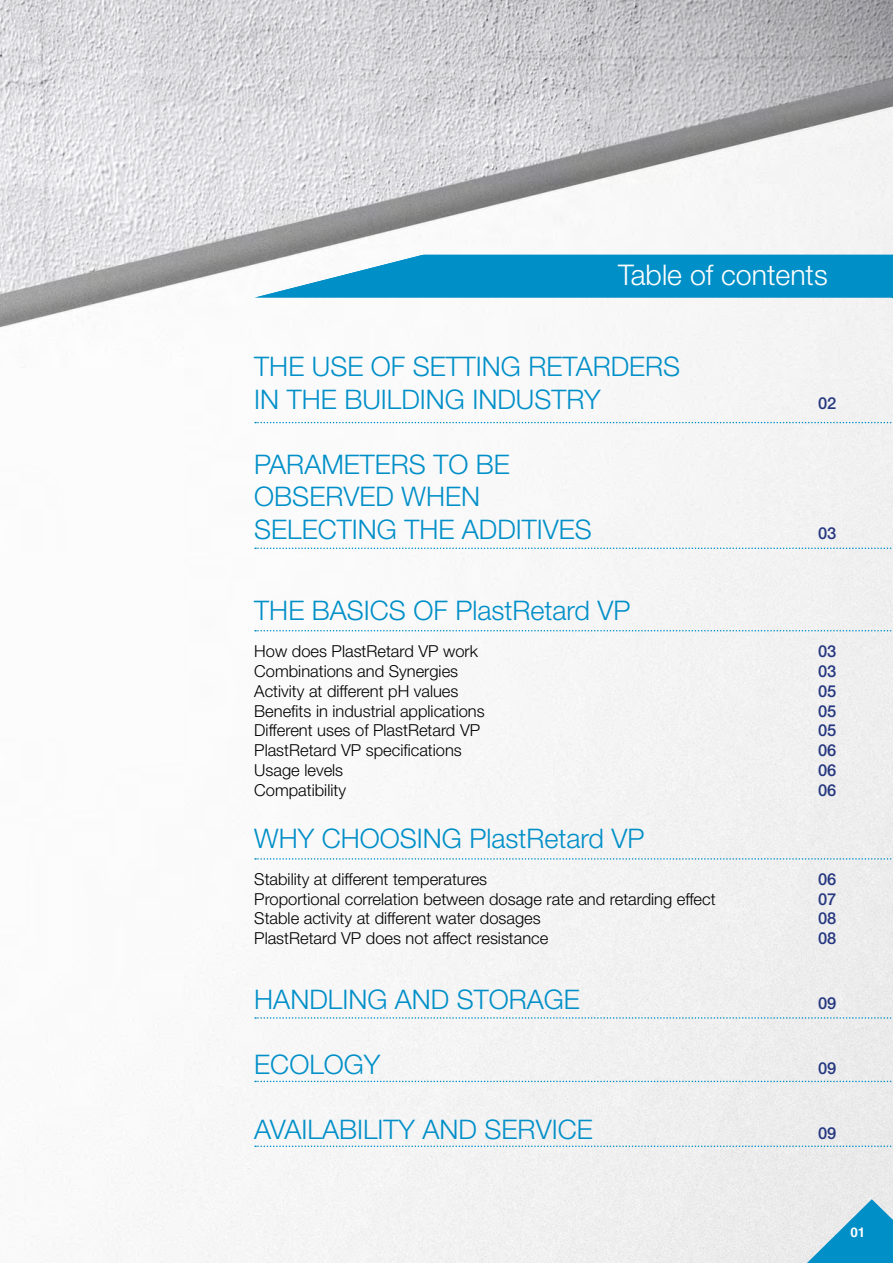
<style>
.page{position:relative;width:893px;height:1263px;background:#fff}
.page>*{position:absolute;margin:0;border:0;box-sizing:border-box;transform-origin:0 0}
.t1{font:300 28.5px "Helvetica Neue LT Std";color:#fff}
.t2{font:300 27px/32.4px "Helvetica Neue LT Std";color:#008fc8}
.t3{font:300 27px "Helvetica";color:#fff}
.t4{font:300 16.5px "Helvetica Neue LT Std";color:#000}
.t5{font:500 16.5px "Helvetica Neue LT Std";color:#253780}
.t6{font:700 13.5px "Helvetica";color:#fff}
</style>
<div class="page">
<img style="left:0;top:0;width:893px;height:1263px">
<svg style="left:807px;top:1199px;width:86px;height:64px;background:#61b4d5"></svg>
<img style="left:254px;top:255px;width:639px;height:43px">
<svg style="left:257px;top:255px;width:636px;height:42px;background:#209ccd"></svg>
<svg style="left:255px;top:422px;width:638px;height:1px"></svg>
<svg style="left:255px;top:547px;width:638px;height:2px"></svg>
<svg style="left:255px;top:630px;width:638px;height:1px"></svg>
<svg style="left:255px;top:858px;width:638px;height:2px"></svg>
<svg style="left:255px;top:1017px;width:638px;height:2px"></svg>
<svg style="left:255px;top:1081px;width:638px;height:1px"></svg>
<svg style="left:255px;top:1145px;width:638px;height:2px"></svg>
<h2 class="t3" style="left:618px;top:252px;width:210px">Table of contents</h2>
<h1 class="t1" style="left:618px;top:257px;width:211px">Table of contents</h1>
<h2 class="t2" style="left:254px;top:350px;width:427px">THE USE OF SETTING RETARDERS<br>IN THE BUILDING INDUSTRY</h2>
<h2 class="t2" style="left:254px;top:447px;width:339px">PARAMETERS TO BE<br>OBSERVED WHEN<br>SELECTING THE ADDITIVES</h2>
<p class="t5" style="left:818px;top:393px;width:20px">02</p>
<p class="t5" style="left:818px;top:523px;width:20px">03</p>
<h2 class="t2" style="left:254px;top:594px;width:378px">THE BASICS OF PlastRetard VP</h2>
<p class="t4" style="left:254px;top:641px;width:225px">How does PlastRetard VP work</p>
<p class="t5" style="left:818px;top:641px;width:20px">03</p>
<p class="t4" style="left:254px;top:661px;width:205px">Combinations and Synergies</p>
<p class="t5" style="left:818px;top:661px;width:20px">03</p>
<p class="t4" style="left:254px;top:681px;width:206px">Activity at different pH values</p>
<p class="t5" style="left:818px;top:681px;width:20px">05</p>
<p class="t4" style="left:254px;top:701px;width:232px">Benefits in industrial applications</p>
<p class="t5" style="left:818px;top:701px;width:20px">05</p>
<p class="t4" style="left:254px;top:720px;width:227px">Different uses of PlastRetard VP</p>
<p class="t5" style="left:818px;top:721px;width:20px">05</p>
<p class="t4" style="left:254px;top:740px;width:209px">PlastRetard VP specifications</p>
<p class="t5" style="left:818px;top:740px;width:20px">06</p>
<p class="t4" style="left:254px;top:760px;width:90px">Usage levels</p>
<p class="t5" style="left:818px;top:760px;width:20px">06</p>
<p class="t4" style="left:254px;top:780px;width:93px">Compatibility</p>
<p class="t5" style="left:818px;top:780px;width:20px">06</p>
<h2 class="t2" style="left:254px;top:821px;width:392px">WHY CHOOSING PlastRetard VP</h2>
<p class="t4" style="left:254px;top:869px;width:234px">Stability at different temperatures</p>
<p class="t5" style="left:818px;top:869px;width:20px">06</p>
<p class="t4" style="left:254px;top:889px;width:463px">Proportional correlation between dosage rate and retarding effect</p>
<p class="t5" style="left:818px;top:889px;width:20px">07</p>
<p class="t4" style="left:254px;top:908px;width:288px">Stable activity at different water dosages</p>
<p class="t5" style="left:818px;top:909px;width:20px">08</p>
<p class="t4" style="left:254px;top:928px;width:296px">PlastRetard VP does not affect resistance</p>
<p class="t5" style="left:818px;top:928px;width:20px">08</p>
<h2 class="t2" style="left:254px;top:983px;width:327px">HANDLING AND STORAGE</h2>
<p class="t5" style="left:818px;top:993px;width:20px">09</p>
<h2 class="t2" style="left:254px;top:1047px;width:128px">ECOLOGY</h2>
<p class="t5" style="left:818px;top:1058px;width:20px">09</p>
<h2 class="t2" style="left:254px;top:1112px;width:340px">AVAILABILITY AND SERVICE</h2>
<p class="t5" style="left:818px;top:1123px;width:20px">09</p>
<p class="t6" style="left:850px;top:1224px;width:17px">01</p>
</div>
